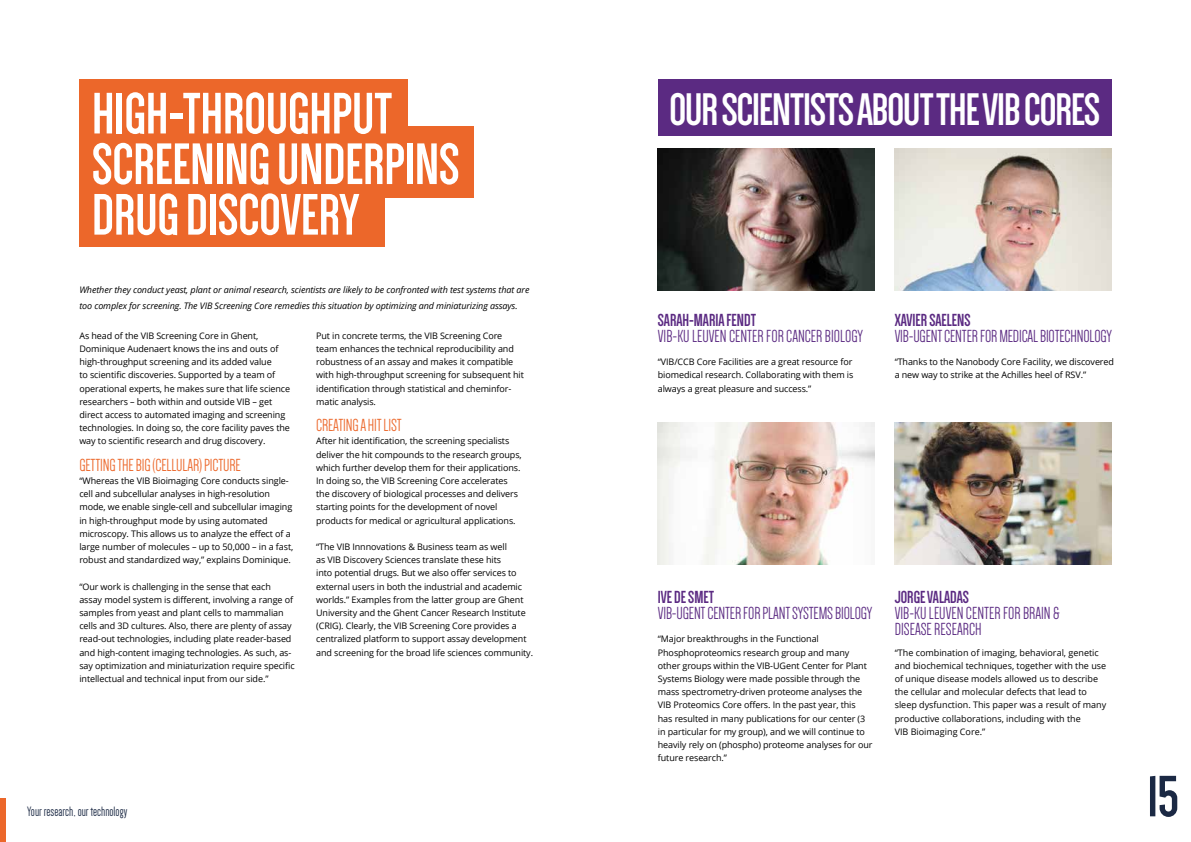
<style>
.page{position:relative;width:1191px;height:842px;background:#fff}
.page>*{position:absolute;margin:0;border:0;box-sizing:border-box;transform-origin:0 0}
.t1{font:700 60.2px/50.6px "Dense";color:#fff}
.t2{font:700 60px "Dense";color:#1b2944}
.t3{font:700 47px "Dense";letter-spacing:-.02em;color:#fff}
.t4{font:18px/16px "Dense";letter-spacing:-.01em;color:#5b2a82}
.t5{font:700 18px "Dense";color:#5b2a82}
.t6{font:18px "Dense";letter-spacing:-.01em;color:#ec672a}
.t7{font:14px "Dense";color:#1b2944}
.t8{font:9px/13.2px "Open Sans";letter-spacing:-.01em;color:#000}
.t9{font:italic 9px/16px "Open Sans";letter-spacing:-.01em;color:#000}
</style>
<div class="page">
<div style="left:79px;top:127px;width:395px;height:71px;background:#ec672a"></div>
<div style="left:79px;top:80px;width:329px;height:71px;background:#ec672a"></div>
<div style="left:79px;top:181px;width:305px;height:65px;background:#ec672a"></div>
<img style="left:658px;top:423px;width:216px;height:141px">
<img style="left:658px;top:149px;width:216px;height:141px">
<img style="left:894px;top:149px;width:217px;height:141px">
<img style="left:894px;top:423px;width:217px;height:141px">
<div style="left:658px;top:79px;width:453px;height:57px;background:#5b2a82"></div>
<div style="left:0;top:798px;width:6px;height:44px;background:#ec672a"></div>
<h1 class="t1" style="left:92px;top:89px;width:369px">HIGH-THROUGHPUT<br>SCREENING UNDERPINS<br>DRUG DISCOVERY</h1>
<h3 class="t3" style="left:669px;top:86px;width:432px">OUR SCIENTISTS ABOUT THE VIB CORES</h3>
<p class="t9" style="left:79px;top:281px;width:451px">Whether they conduct yeast, plant or animal research, scientists are likely to be confronted with test systems that are too complex for screening. The VIB Screening Core remedies this situation by optimizing and miniaturizing assays.</p>
<p class="t8" style="left:79px;top:329px;width:212px">As head of the VIB Screening Core in Ghent, Dominique Audenaert knows the ins and outs of high-throughput screening and its added value<br>to scientific discoveries. Supported by a team of operational experts, he makes sure that life science researchers – both within and outside VIB – get direct access to automated imaging and screening technologies. In doing so, the core facility paves the way to scientific research and drug discovery.</p>
<h3 class="t6" style="left:79px;top:456px;width:163px">GETTING THE BIG (CELLULAR) PICTURE</h3>
<p class="t8" style="left:79px;top:474px;width:215px">“Whereas the VIB Bioimaging Core conducts single&shy;cell and subcellular analyses in high-resolution mode, we enable single-cell and subcellular imaging in high-throughput mode by using automated microscopy. This allows us to analyze the effect of a large number of molecules – up to 50,000 – in a fast, robust and standardized way,” explains Dominique.</p>
<p class="t8" style="left:79px;top:579px;width:217px">“Our work is challenging in the sense that each assay model system is different, involving a range of samples from yeast and plant cells to mammalian cells and 3D cultures. Also, there are plenty of assay read-out technologies, including plate reader-based and high-content imaging technologies. As such, as&shy;say optimization and miniaturization require specific intellectual and technical input from our side.”</p>
<p class="t8" style="left:316px;top:329px;width:209px">Put in concrete terms, the VIB Screening Core team enhances the technical reproducibility and robustness of an assay and makes it compatible with high-throughput screening for subsequent hit identification through statistical and cheminfor&shy;matic analysis.</p>
<h3 class="t6" style="left:316px;top:416px;width:87px">CREATING A HIT LIST</h3>
<p class="t8" style="left:316px;top:434px;width:207px">After hit identification, the screening specialists deliver the hit compounds to the research groups, which further develop them for their applications.<br>In doing so, the VIB Screening Core accelerates the discovery of biological processes and delivers starting points for the development of novel products for medical or agricultural applications.</p>
<p class="t8" style="left:316px;top:540px;width:218px">“The VIB Innnovations &amp; Business team as well<br>as VIB Discovery Sciences translate these hits<br>into potential drugs. But we also offer services to external users in both the industrial and academic worlds.” Examples from the latter group are Ghent University and the Ghent Cancer Research Institute (CRIG). Clearly, the VIB Screening Core provides a centralized platform to support assay development and screening for the broad life sciences community.</p>
<h3 class="t7" style="left:27px;top:804px;width:102px">Your research, our technology</h3>
<h3 class="t5" style="left:658px;top:311px;width:100px">SARAH-MARIA FENDT</h3>
<h3 class="t4" style="left:658px;top:328px;width:207px">VIB-KU LEUVEN CENTER FOR CANCER BIOLOGY</h3>
<p class="t8" style="left:658px;top:355px;width:197px;text-align:justify">“VIB/CCB Core Facilities are a great resource for biomedical research. Collaborating with them is always a great pleasure and success.”</p>
<h3 class="t5" style="left:894px;top:311px;width:77px">XAVIER SAELENS</h3>
<h3 class="t4" style="left:894px;top:328px;width:219px">VIB-UGENT CENTER FOR MEDICAL BIOTECHNOLOGY</h3>
<p class="t8" style="left:894px;top:355px;width:221px">“Thanks to the Nanobody Core Facility, we discovered a new way to strike at the Achilles heel of RSV.”</p>
<h3 class="t5" style="left:658px;top:588px;width:58px">IVE DE SMET</h3>
<h3 class="t4" style="left:658px;top:605px;width:216px">VIB-UGENT CENTER FOR PLANT SYSTEMS BIOLOGY</h3>
<p class="t8" style="left:658px;top:632px;width:216px">“Major breakthroughs in the Functional Phosphoproteomics research group and many other groups within the VIB-UGent Center for Plant Systems Biology were made possible through the mass spectrometry-driven proteome analyses the VIB Proteomics Core offers. In the past year, this has resulted in many publications for our center (3 in particular for my group), and we will continue to heavily rely on (phospho) proteome analyses for our future research.”</p>
<h3 class="t5" style="left:894px;top:588px;width:76px">JORGE VALADAS</h3>
<h3 class="t4" style="left:894px;top:605px;width:167px">VIB-KU LEUVEN CENTER FOR BRAIN &amp;<br>DISEASE RESEARCH</h3>
<p class="t8" style="left:894px;top:645px;width:213px">“The combination of imaging, behavioral, genetic and biochemical techniques, together with the use of unique disease models allowed us to describe the cellular and molecular defects that lead to sleep dysfunction. This paper was a result of many productive collaborations, including with the<br>VIB Bioimaging Core.”</p>
<h2 class="t2" style="left:1147px;top:767px;width:33px">15</h2>
</div>
